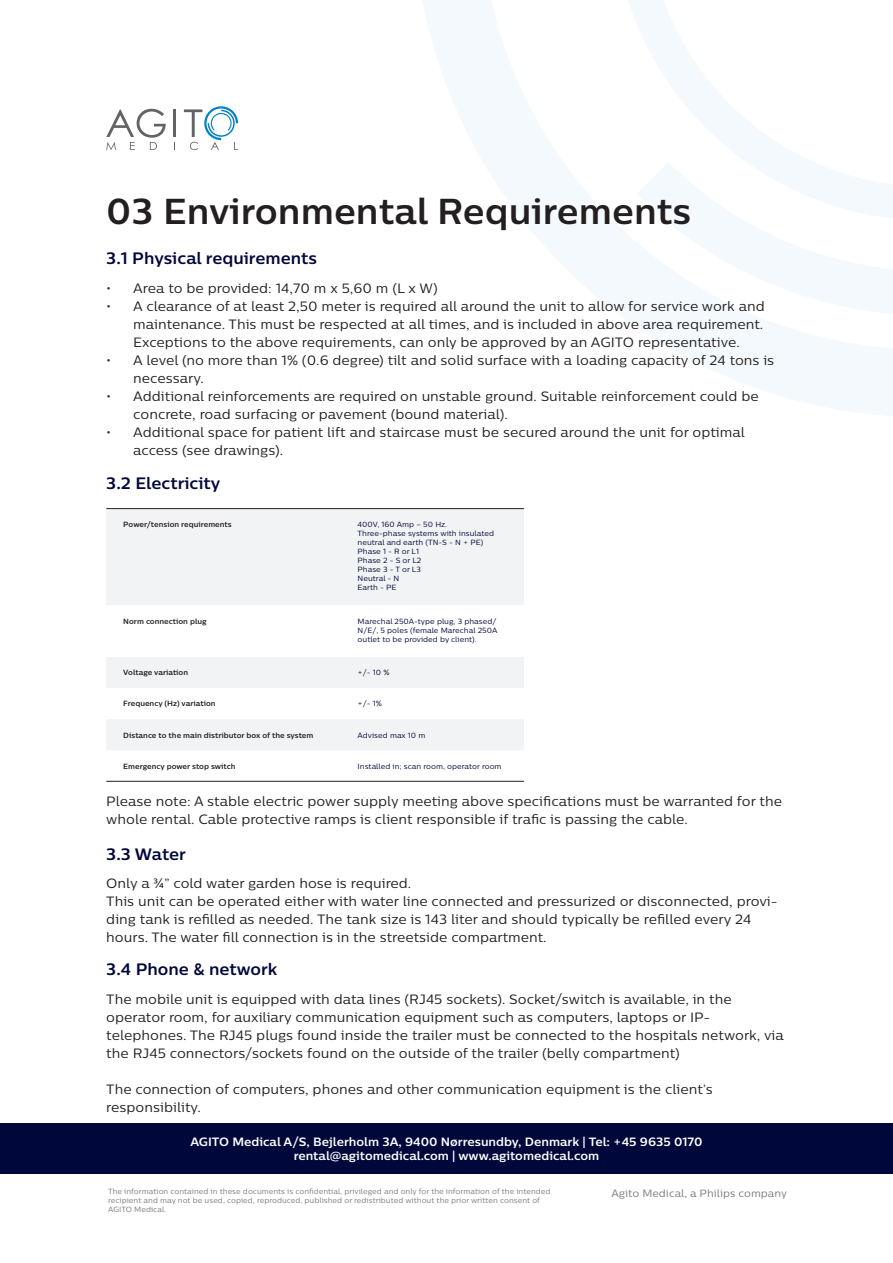
<style>
.page{position:relative;width:893px;height:1263px;background:#fff}
.page>*{position:absolute;margin:0;border:0;box-sizing:border-box;transform-origin:0 0}
.t1{font:700 36px "Centrale Sans";color:#231f20}
.t2{font:700 16.5px "Centrale Sans";color:#00073b}
.t3{font:13.5px/18px "Centrale Sans";color:#231f20}
.t4{font:700 12px/14.4px "Centrale Sans";color:#fff;text-align:center}
.t5{font:10.5px "Centrale Sans";color:#777b7f}
.t6{font:7.5px/9px "Centrale Sans";color:#00073b}
.t7{font:7.5px/9px "Centrale Sans";color:#777b7f}
.t8{font:700 7.5px "Centrale Sans";color:#231f20}
</style>
<div class="page">
<svg style="left:423px;top:0;width:470px;height:416px"></svg>
<svg style="left:636px;top:221px;width:257px;height:95px;fill:#f3f9fc"></svg>
<svg style="left:613px;top:0;width:280px;height:221px"></svg>
<hr style="left:173px;top:109px;width:3px;height:28px;background:#636366">
<svg style="left:106px;top:109px;width:60px;height:41px"></svg>
<svg style="left:184px;top:106px;width:54px;height:44px"></svg>
<div style="left:0;top:1123px;width:893px;height:51px;background:#00073b"></div>
<svg style="left:106px;top:509px;width:418px;height:241px;fill:#f2f3f4"></svg>
<hr style="left:106px;top:508px;width:418px;height:1px;background:#231f20">
<hr style="left:106px;top:781px;width:418px;height:1px;background:#231f20">
<p class="t1" style="left:106px;top:188px;width:586px">03 Environmental Requirements</p>
<p class="t2" style="left:106px;top:248px;width:212px">3.1 Physical requirements</p>
<p class="t3" style="left:106px;top:279px;width:333px">• Area to be provided: 14,70 m x 5,60 m (L x W)</p>
<p class="t3" style="left:133px;top:297px;width:633px;text-align:justify;text-indent:-27px">• A clearance of at least 2,50 meter is required all around the unit to allow for service work and maintenance. This must be respected at all times, and is included in above area requirement.<br>Exceptions to the above requirements, can only be approved by an AGITO representative.</p>
<p class="t3" style="left:133px;top:351px;width:642px;text-indent:-27px">• A level (no more than 1% (0.6 degree) tilt and solid surface with a loading capacity of 24 tons is necessary.</p>
<p class="t3" style="left:133px;top:387px;width:627px;text-indent:-27px">• Additional reinforcements are required on unstable ground. Suitable reinforcement could be concrete, road surfacing or pavement (bound material).</p>
<p class="t3" style="left:133px;top:423px;width:613px;text-indent:-27px">• Additional space for patient lift and staircase must be secured around the unit for optimal access (see drawings).</p>
<p class="t2" style="left:106px;top:472px;width:116px">3.2 Electricity</p>
<p class="t8" style="left:123px;top:519px;width:110px">Power/tension requirements</p>
<p class="t6" style="left:358px;top:519px;width:138px">400V, 160 Amp – 50 Hz.<br>Three-phase systems with insulated neutral and earth (TN-S - N + PE)<br>Phase 1 - R or L1<br>Phase 2 - S or L2<br>Phase 3 - T or L3<br>Neutral - N<br>Earth - PE</p>
<p class="t8" style="left:123px;top:616px;width:85px">Norm connection plug</p>
<p class="t6" style="left:358px;top:616px;width:141px">Marechal 250A-type plug, 3 phased/<br>N/E/, 5 poles (female Marechal 250A outlet to be provided by client).</p>
<p class="t8" style="left:123px;top:668px;width:66px">Voltage variation</p>
<p class="t6" style="left:358px;top:668px;width:33px">+/- 10 %</p>
<p class="t8" style="left:123px;top:699px;width:94px">Frequency (Hz) variation</p>
<p class="t6" style="left:358px;top:699px;width:26px">+/- 1%</p>
<p class="t8" style="left:123px;top:730px;width:192px">Distance to the main distributor box of the system</p>
<p class="t6" style="left:358px;top:730px;width:69px">Advised max 10 m</p>
<p class="t8" style="left:123px;top:761px;width:114px">Emergency power stop switch</p>
<p class="t6" style="left:358px;top:761px;width:146px">Installed in; scan room, operator room</p>
<p class="t3" style="left:106px;top:792px;width:677px">Please note: A stable electric power supply meeting above specifications must be warranted for the whole rental. Cable protective ramps is client responsible if trafic is passing the cable.</p>
<p class="t2" style="left:106px;top:843px;width:81px">3.3 Water</p>
<p class="t3" style="left:106px;top:874px;width:307px">Only a ¾” cold water garden hose is required.</p>
<p class="t3" style="left:106px;top:892px;width:673px">This unit can be operated either with water line connected and pressurized or disconnected, provi&shy;ding tank is refilled as needed. The tank size is 143 liter and should typically be refilled every 24 hours. The water fill connection is in the streetside compartment.</p>
<p class="t2" style="left:106px;top:959px;width:173px">3.4 Phone &amp; network</p>
<p class="t3" style="left:106px;top:990px;width:679px">The mobile unit is equipped with data lines (RJ45 sockets). Socket/switch is available, in the operator room, for auxiliary communication equipment such as computers, laptops or IP&shy;telephones. The RJ45 plugs found inside the trailer must be connected to the hospitals network, via the RJ45 connectors/sockets found on the outside of the trailer (belly compartment)</p>
<p class="t3" style="left:106px;top:1080px;width:608px">The connection of computers, phones and other communication equipment is the client’s responsibility.</p>
<p class="t4" style="left:190px;top:1134px;width:514px">AGITO Medical A/S, Bejlerholm 3A, 9400 Nørresundby, Denmark | Tel: +45 9635 0170 rental@agitomedical.com | www.agitomedical.com</p>
<p class="t5" style="left:611px;top:1187px;width:177px">Agito Medical, a Philips company</p>
<p class="t7" style="left:108px;top:1187px;width:444px">The information contained in these documents is confidential, privileged and only for the information of the intended recipient and may not be used, copied, reproduced, published or redistributed without the prior written consent of<br>AGITO Medical.</p>
</div>
